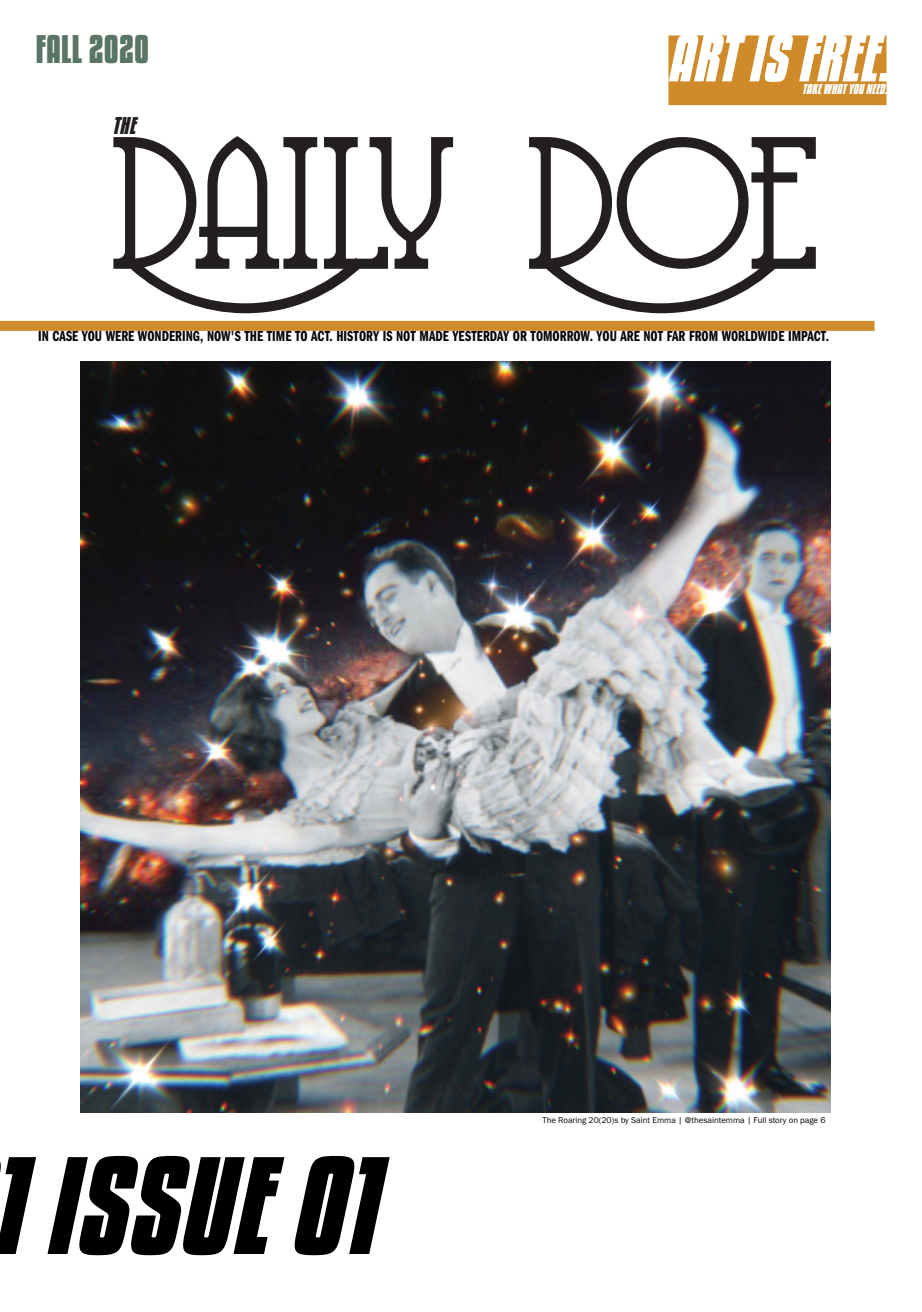
<style>
.page{position:relative;width:922px;height:1312px;background:#fff}
.page>*{position:absolute;margin:0;border:0;box-sizing:border-box;transform-origin:0 0}
.t1{font:187.5px "Coventry Garden";color:#231f20}
.t2{font:italic 700 122.5px "Kenyan Coffee Rg";color:#000}
.t3{font:italic 700 58.75px "Kenyan Coffee Rg";color:#fff}
.t4{font:700 35px "Kenyan Coffee Rg";color:#597565}
.t5{font:italic 700 21.25px "Kenyan Coffee Rg";color:#231f20}
.t6{font:15px "Franklin Gothic URW Com Dem";color:#040503}
.t7{font:italic 700 12.5px "Kenyan Coffee Rg";color:#fff}
.t8{font:8.75px "Franklin Gothic URW Boo";color:#040503}
</style>
<div class="page">
<div style="left:668px;top:35px;width:218px;height:70px;background:#cf8b29;border:1px solid #cf8b29"></div>
<svg style="left:0;top:321px;width:874px;height:10px;background:#cf8c2b"></svg>
<img style="left:80px;top:361px;width:750px;height:750px">
<h3 class="t4" style="left:35px;top:26px;width:115px">FALL 2020</h3>
<h3 class="t5" style="left:112px;top:111px;width:25px">THE</h3>
<h3 class="t3" style="left:666px;top:18px;width:224px">ART IS FREE.</h3>
<p class="t7" style="left:802px;top:81px;width:87px">TAKE WHAT YOU NEED.</p>
<h1 class="t1" style="left:113px;top:117px;width:709px">Daily Doe</h1>
<p class="t6" style="left:38px;top:325px;width:792px">IN CASE YOU WERE WONDERING, NOW'S THE TIME TO ACT. HISTORY IS NOT MADE YESTERDAY OR TOMORROW. YOU ARE NOT FAR FROM WORLDWIDE IMPACT.</p>
<h2 class="t2" style="left:-13px;top:1122px;width:388px">1 ISSUE 01</h2>
<p class="t8" style="left:542px;top:1114px;width:284px">The Roaring 20(20)s by Saint Emma | @thesaintemma | Full story on page 6</p>
</div>
